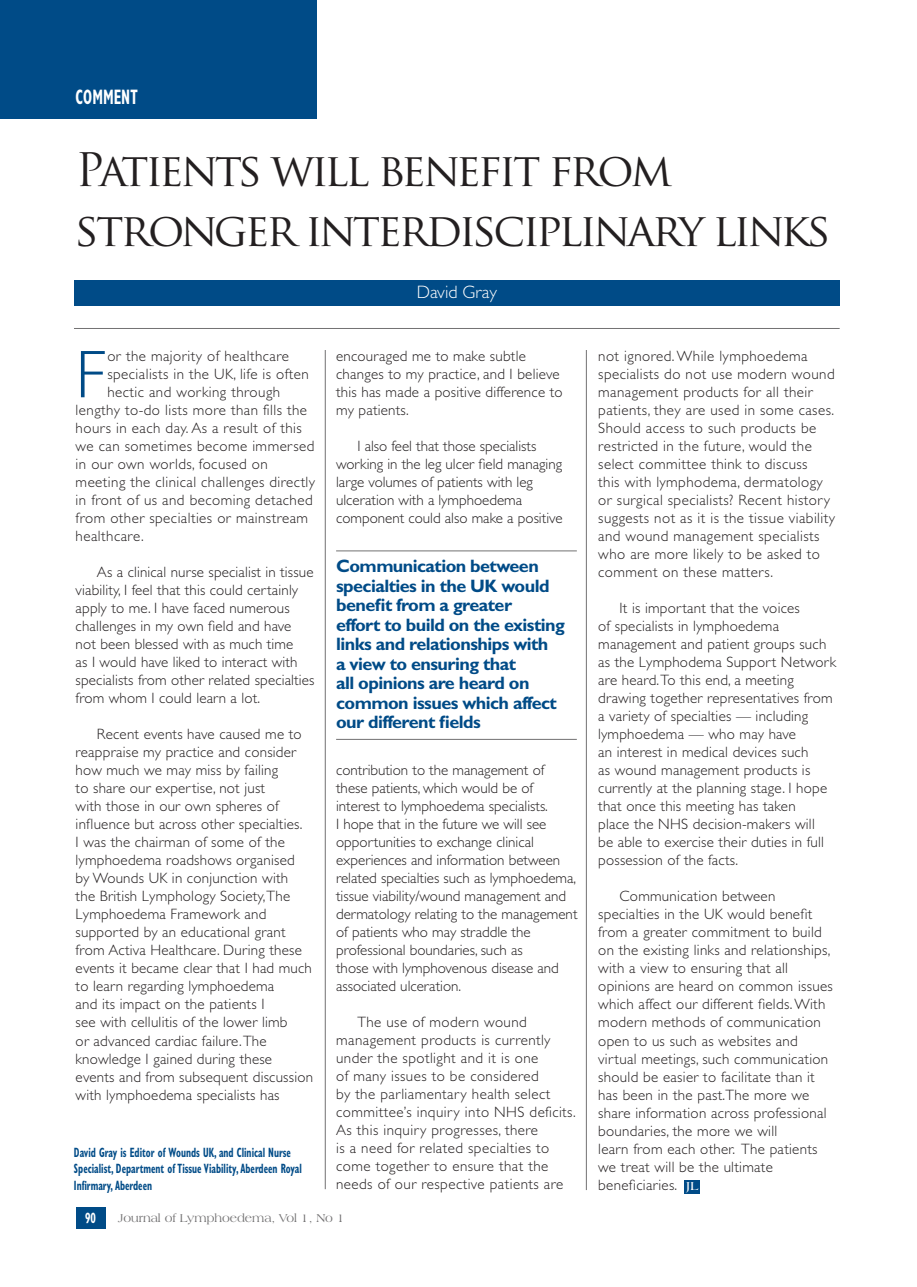
<style>
.page{position:relative;width:917px;height:1287px;background:#fff}
.page>*{position:absolute;margin:0;border:0;box-sizing:border-box;transform-origin:0 0}
.t1{font:300 67.8px "Gill Sans";color:#004b87}
.t2{font:45px/60px "Trajan Pro";letter-spacing:-.07em;color:#231f20}
.t3{font:700 condensed 21px "Gill Sans";color:#fff;scale:.7 1}
.t4{font:700 18px/19.5px "Gill Sans";letter-spacing:-.03em;color:#004b87}
.t5{font:300 18px "Gill Sans";color:#fff}
.t6{font:300 15px/18px "Gill Sans";letter-spacing:.015em;color:#231f20}
.t7{font:700 condensed 15px "Gill Sans";color:#fff;scale:.7 1}
.t8{font:700 condensed 13.5px/16.5px "Gill Sans";color:#004b87;scale:.7 1}
.t9{font:12px "Americana BT";color:#727172}
.s1{font-family:"Trajan Pro";font-weight:700;font-size:10.5px;color:#fff}
.s2{font-family:"Americana BT";font-weight:700;font-size:12.15px;color:#fff}
</style>
<div class="page">
<div style="left:76px;top:1207px;width:29px;height:21px;background:#004b87"></div>
<div style="left:74px;top:280px;width:765px;height:25px;background:#004b87"></div>
<hr style="left:74px;top:328px;width:765px;height:1px;background:#727172">
<hr style="left:586px;top:350px;width:1px;height:840px;background:#727172">
<hr style="left:325px;top:350px;width:1px;height:839px;background:#727172">
<hr style="left:336px;top:550px;width:241px;height:1px;background:#727172">
<hr style="left:336px;top:739px;width:241px;height:1px;background:#727172">
<div style="left:684px;top:1180px;width:16px;height:14px;background:#004b87"></div>
<div style="left:0;top:0;width:316px;height:118px;background:#004b87"></div>
<h3 class="t3" style="left:76px;top:84px;width:90px">COMMENT</h3>
<h2 class="t2" style="left:76px;top:139px;width:757px">Patients will benefit from stronger interdisciplinary links</h2>
<p class="t5" style="left:417px;top:282px;width:82px">David Gray</p>
<h1 class="t1" style="left:76px;top:336px;width:31px">F</h1>
<p class="t6" style="left:107px;top:347px;width:183px">or the majority of healthcare</p>
<p class="t6" style="left:107px;top:365px;width:203px">specialists in the UK, life is often</p>
<p class="t6" style="left:107px;top:383px;width:174px">hectic and working through</p>
<p class="t6" style="left:76px;top:401px;width:233px">lengthy to-do lists more than fills the</p>
<p class="t6" style="left:76px;top:419px;width:228px">hours in each day. As a result of this</p>
<p class="t6" style="left:76px;top:437px;width:240px">we can sometimes become immersed</p>
<p class="t6" style="left:76px;top:455px;width:194px">in our own worlds, focused on</p>
<p class="t6" style="left:76px;top:473px;width:241px">meeting the clinical challenges directly</p>
<p class="t6" style="left:76px;top:491px;width:238px">in front of us and becoming detached</p>
<p class="t6" style="left:76px;top:509px;width:234px">from other specialties or mainstream</p>
<p class="t6" style="left:76px;top:527px;width:70px">healthcare.</p>
<p class="t6" style="left:76px;top:563px;width:240px;text-indent:21px">As a clinical nurse specialist in tissue viability, I feel that this could certainly apply to me. I have faced numerous challenges in my own field and have not been blessed with as much time<br>as I would have liked to interact with specialists from other related specialties from whom I could learn a lot.</p>
<p class="t6" style="left:76px;top:725px;width:239px;text-indent:21px">Recent events have caused me to reappraise my practice and consider how much we may miss by failing<br>to share our expertise, not just<br>with those in our own spheres of influence but across other specialties.<br>I was the chairman of some of the lymphoedema roadshows organised<br>by Wounds UK in conjunction with<br>the British Lymphology Society, The Lymphoedema Framework and supported by an educational grant from Activa Healthcare. During these events it became clear that I had much to learn regarding lymphoedema<br>and its impact on the patients I<br>see with cellulitis of the lower limb<br>or advanced cardiac failure. The knowledge I gained during these events and from subsequent discussion with lymphoedema specialists has</p>
<p class="t8" style="left:74px;top:1143px;width:327px">David Gray is Editor of Wounds UK, and Clinical Nurse<br>Specialist, Department of Tissue Viability, Aberdeen Royal<br>Infirmary, Aberdeen</p>
<p class="t6" style="left:336px;top:347px;width:228px">encouraged me to make subtle changes to my practice, and I believe this has made a positive difference to my patients.</p>
<p class="t6" style="left:336px;top:437px;width:228px;text-indent:21px">I also feel that those specialists working in the leg ulcer field managing large volumes of patients with leg ulceration with a lymphoedema component could also make a positive</p>
<p class="t4" style="left:336px;top:556px;width:230px">Communication between specialties in the UK would benefit from a greater<br>effort to build on the existing links and relationships with<br>a view to ensuring that<br>all opinions are heard on common issues which affect our different fields</p>
<p class="t6" style="left:336px;top:761px;width:243px">contribution to the management of these patients, which would be of interest to lymphoedema specialists.<br>I hope that in the future we will see opportunities to exchange clinical experiences and information between related specialties such as lymphoedema, tissue viability/wound management and dermatology relating to the management of patients who may straddle the professional boundaries, such as<br>those with lymphovenous disease and associated ulceration.</p>
<p class="t6" style="left:336px;top:1013px;width:241px;text-indent:21px">The use of modern wound management products is currently under the spotlight and it is one<br>of many issues to be considered<br>by the parliamentary health select committee’s inquiry into NHS deficits.<br>As this inquiry progresses, there<br>is a need for related specialties to come together to ensure that the needs of our respective patients are</p>
<p class="t7" style="left:85px;top:1209px;width:17px">90</p>
<p class="t9" style="left:118px;top:1211px;width:228px">Journal of Lymphoedema, Vol 1, No 1</p>
<p class="t6" style="left:598px;top:347px;width:238px">not ignored. While lymphoedema specialists do not use modern wound management products for all their patients, they are used in some cases.<br>Should access to such products be restricted in the future, would the select committee think to discuss<br>this with lymphodema, dermatology or surgical specialists? Recent history suggests not as it is the tissue viability and wound management specialists who are more likely to be asked to comment on these matters.</p>
<p class="t6" style="left:598px;top:599px;width:239px;text-indent:21px">It is important that the voices<br>of specialists in lymphoedema management and patient groups such as the Lymphodema Support Network are heard. To this end, a meeting drawing together representatives from a variety of specialties — including lymphoedema — who may have<br>an interest in medical devices such<br>as wound management products is currently at the planning stage. I hope that once this meeting has taken<br>place the NHS decision-makers will<br>be able to exercise their duties in full possession of the facts.</p>
<p class="t6" style="left:598px;top:887px;width:236px;text-indent:21px">Communication between specialties in the UK would benefit from a greater commitment to build on the existing links and relationships, with a view to ensuring that all opinions are heard on common issues which affect our different fields. With modern methods of communication open to us such as websites and virtual meetings, such communication should be easier to facilitate than it has been in the past.The more we share information across professional boundaries, the more we will<br>learn from each other. The patients we treat will be the ultimate beneficiaries. <span class="s1">J</span><span class="s2">L</span></p>
</div>
